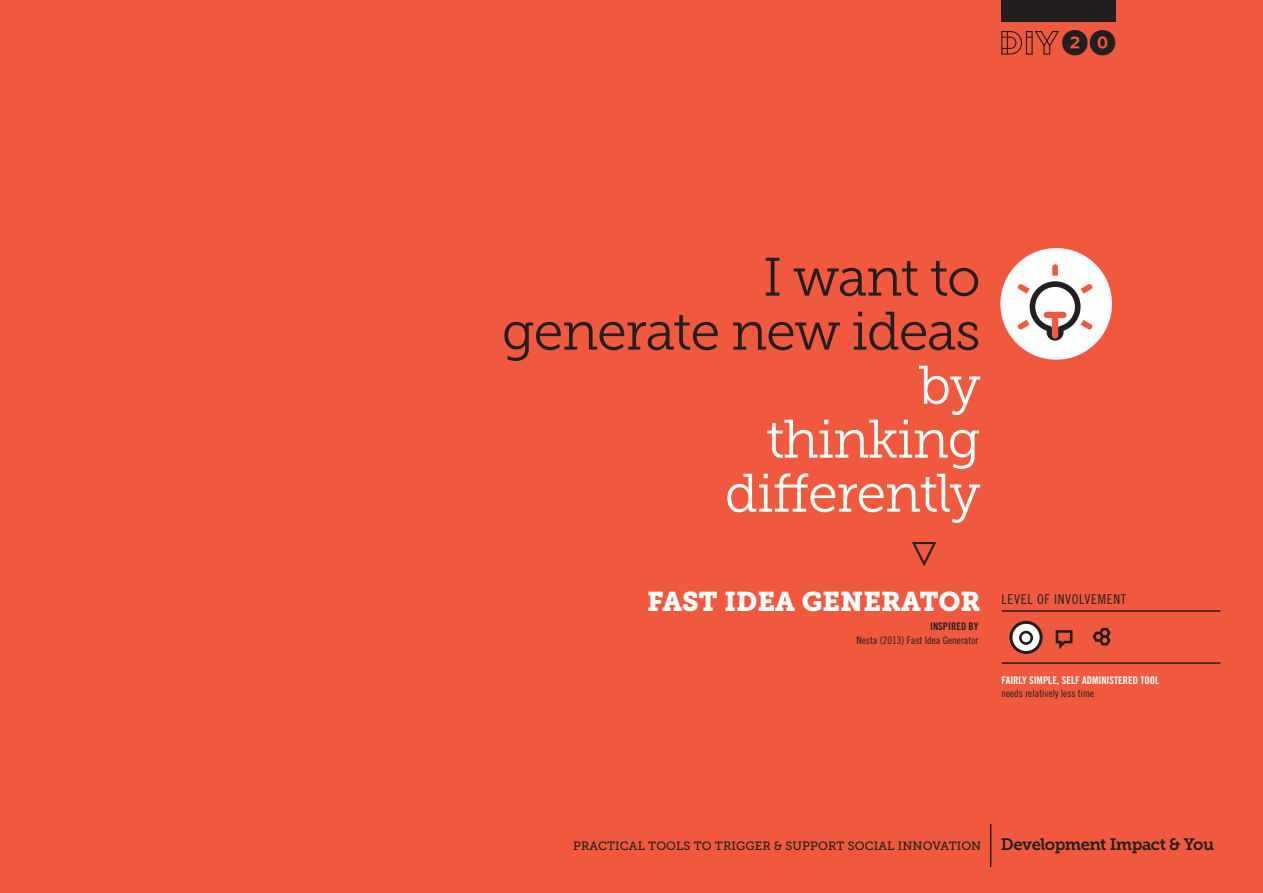
<style>
.page{position:relative;width:1263px;height:893px;background:#f0593e}
.page>*{position:absolute;margin:0;border:0;box-sizing:border-box;transform-origin:0 0}
.t1{font:54px "Museo Slab 300";letter-spacing:-.025em;color:#231f20}
.t2{font:54px/54px "Museo Slab 300";letter-spacing:-.025em;color:#fff;text-align:right}
.t3{font:700 36px "Klavika Arrows";color:#231f20}
.t4{font:27px "Museo Slab 900";color:#fff}
.t5{font:27px "Whitney Index Black Round Bd";color:#231f20}
.t6{font:13.5px "Trade Gothic Cond Eighteen";letter-spacing:.05em;color:#231f20}
.t7{font:12px "Museo Slab 500";letter-spacing:.01em;color:#231f20}
.t8{font:10.5px "Trade Gothic Cond Eighteen";color:#231f20}
.t9{font:10.5px "Trade Gothic Bold Cond Twenty";color:#fff}
.t10{font:10.5px "Trade Gothic Bold Cond Twenty";color:#231f20}
.s1{font-family:"Museo Slab 700";font-size:16.5px}
</style>
<div class="page">
<div style="left:1001px;top:0;width:115px;height:21px;background:#231f20"></div>
<svg style="left:1001px;top:31px;width:58px;height:24px"></svg>
<hr style="left:990px;top:825px;width:1px;height:41px;background:#231f20">
<hr style="left:1002px;top:610px;width:218px;height:2px;background:#231f20">
<hr style="left:1002px;top:662px;width:218px;height:2px;background:#231f20">
<svg style="left:1011px;top:622px;width:30px;height:30px"></svg>
<div style="left:1009px;top:621px;width:34px;height:33px;border:3px solid #231f20;border-radius:50%"></div>
<div style="left:1019px;top:631px;width:14px;height:14px;border:3px solid #231f20;border-radius:50%"></div>
<svg style="left:1055px;top:630px;width:18px;height:19px"></svg>
<svg style="left:1092px;top:627px;width:19px;height:19px"></svg>
<div style="left:1000px;top:248px;width:112px;height:112px;background:#fff;border-radius:50%"></div>
<svg style="left:1018px;top:264px;width:75px;height:77px"></svg>
<div style="left:1047px;top:312px;width:16px;height:6px;background:#f0593e"></div>
<div style="left:1052px;top:319px;width:6px;height:16px;background:#f0593e"></div>
<p class="t5" style="left:1061px;top:30px;width:56px">20</p>
<p class="t1" style="left:763px;top:248px;width:219px">I want to</p>
<p class="t1" style="left:502px;top:302px;width:480px">generate new ideas</p>
<p class="t2" style="left:766px;top:358px;width:216px">by thinking</p>
<p class="t2" style="left:725px;top:466px;width:257px">differently</p>
<p class="t3" style="left:910px;top:541px;width:29px">}</p>
<p class="t4" style="left:647px;top:586px;width:335px">FAST IDEA GENERATOR</p>
<p class="t10" style="left:930px;top:620px;width:50px">INSPIRED BY</p>
<p class="t8" style="left:856px;top:634px;width:123px">Nesta (2013) Fast Idea Generator</p>
<p class="t6" style="left:1001px;top:591px;width:126px">LEVEL OF INVOLVEMENT</p>
<p class="t9" style="left:1001px;top:674px;width:159px">FAIRLY SIMPLE, SELF ADMINISTERED TOOL</p>
<p class="t8" style="left:1001px;top:687px;width:94px">needs relatively less time</p>
<p class="t7" style="left:573px;top:839px;width:643px">PRACTICAL TOOLS TO TRIGGER &amp; SUPPORT SOCIAL INNOVATION <span class="s1">Development Impact &amp; You</span></p>
</div>
